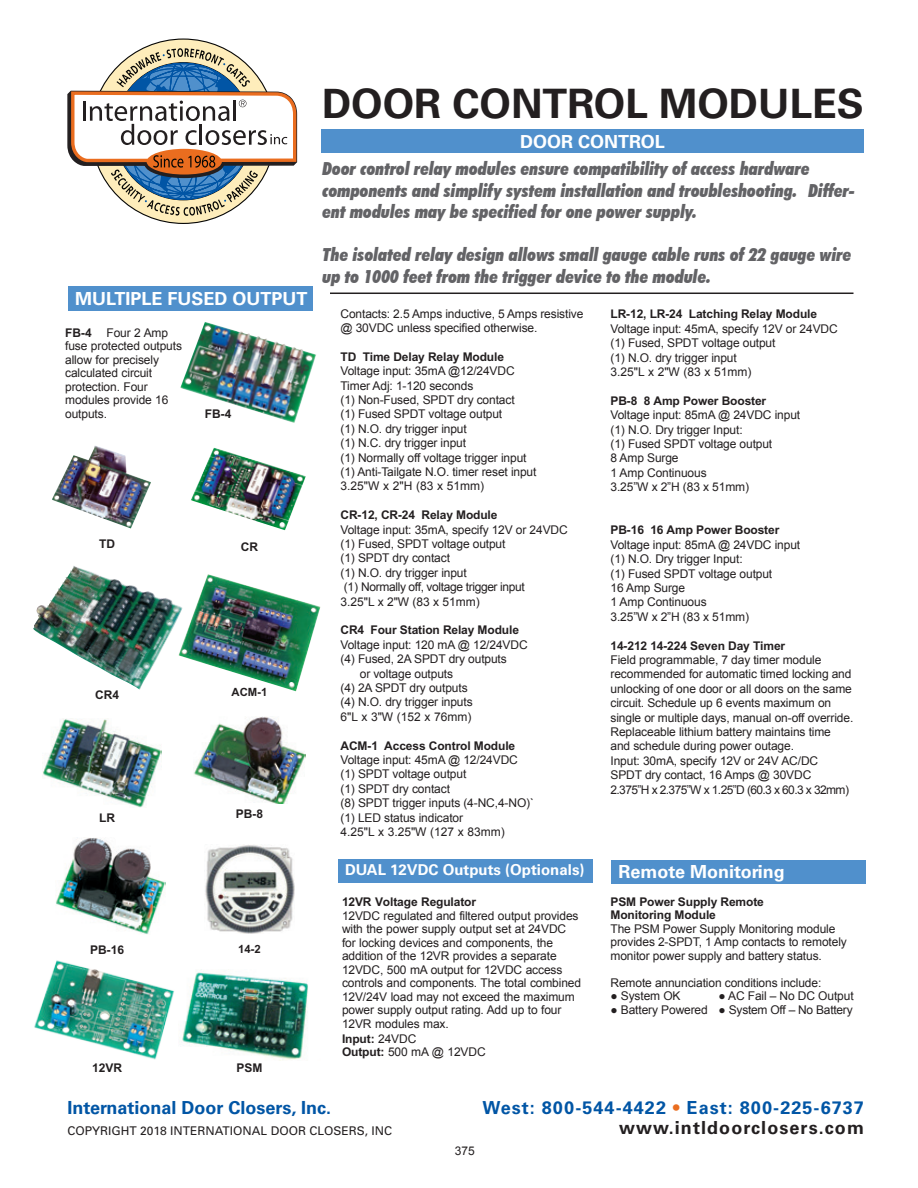
<style>
.page{position:relative;width:918px;height:1188px;background:#fff}
.page>*{position:absolute;margin:0;border:0;box-sizing:border-box;transform-origin:0 0}
.t1{font:700 40.5px "Univers";color:#231f20}
.t2{font:italic 900 condensed 18px/21.6px "Futura BT";color:#636366}
.t3{font:700 18px "Univers";color:#fff}
.t4{font:700 18px "Univers";letter-spacing:.06em;color:#0155a5}
.t5{font:700 18px "Univers";color:#0155a5}
.t6{font:700 18px "Univers";letter-spacing:.06em;color:#231f20}
.t7{font:700 15px "Univers";color:#fff}
.t8{font:12px/13.5px "Arial";letter-spacing:-.01em;color:#231f20}
.t9{font:12px "Arial B";letter-spacing:-.01em;color:#231f20}
.t10{font:12px "Univers";color:#231f20}
.t11{font:12px "Arial";letter-spacing:-.05em;color:#231f20}
.t12{font:12px "Arial";letter-spacing:-.03em;color:#231f20}
.t13{font:11.4px "Arial B";color:#231f20}
.s1{font-family:"Arial B"}
.s2{font-family:"Arial"}
.s3{color:#ea6d1f}
</style>
<div class="page">
<div style="left:92px;top:40px;width:183px;height:183px;background:#feedbb;border-radius:50%"></div>
<svg style="left:67px;top:48px;width:231px;height:168px"></svg>
<div style="left:321px;top:130px;width:543px;height:23px;background:#5090cc"></div>
<img style="left:194px;top:716px;width:112px;height:87px">
<img style="left:43px;top:719px;width:118px;height:89px">
<img style="left:52px;top:445px;width:99px;height:83px">
<img style="left:191px;top:448px;width:115px;height:82px">
<img style="left:56px;top:838px;width:109px;height:96px">
<img style="left:183px;top:574px;width:138px;height:117px">
<img style="left:205px;top:845px;width:90px;height:89px">
<img style="left:33px;top:566px;width:150px;height:124px">
<img style="left:34px;top:960px;width:140px;height:100px">
<img style="left:181px;top:322px;width:135px;height:101px">
<img style="left:179px;top:971px;width:129px;height:89px">
<div style="left:68px;top:287px;width:245px;height:24px;background:#5090cc"></div>
<div style="left:338px;top:860px;width:254px;height:23px;background:#5090cc"></div>
<div style="left:612px;top:860px;width:254px;height:24px;background:#5090cc"></div>
<hr style="left:330px;top:293px;width:524px;height:1px;background:#231f20">
<p class="t1" style="left:322px;top:80px;width:543px">DOOR CONTROL MODULES</p>
<p class="t3" style="left:520px;top:131px;width:146px">DOOR CONTROL</p>
<p class="t3" style="left:75px;top:288px;width:234px">MULTIPLE FUSED OUTPUT</p>
<p class="t8" style="left:65px;top:326px;width:118px"><span class="s1">FB-4</span> Four 2 Amp fuse protected outputs allow for precisely calculated circuit protection. Four modules provide 16 outputs.</p>
<p class="t9" style="left:205px;top:407px;width:28px">FB-4</p>
<p class="t9" style="left:99px;top:537px;width:17px">TD</p>
<p class="t9" style="left:241px;top:540px;width:19px">CR</p>
<p class="t9" style="left:95px;top:688px;width:25px">CR4</p>
<p class="t13" style="left:232px;top:686px;width:37px">ACM-1</p>
<p class="t9" style="left:99px;top:812px;width:17px">LR</p>
<p class="t9" style="left:236px;top:807px;width:29px">PB-8</p>
<p class="t9" style="left:90px;top:943px;width:36px">PB-16</p>
<p class="t13" style="left:238px;top:943px;width:24px">14-2</p>
<p class="t9" style="left:92px;top:1061px;width:32px">12VR</p>
<p class="t9" style="left:237px;top:1061px;width:28px">PSM</p>
<p class="t2" style="left:323px;top:158px;width:534px">Door control relay modules ensure compatibility of access hardware components and simplify system installation and troubleshooting. Differ&shy;ent modules may be specified for one power supply.</p>
<p class="t2" style="left:323px;top:244px;width:530px">The isolated relay design allows small gauge cable runs of 22 gauge wire up to 1000 feet from the trigger device to the module.</p>
<p class="t8" style="left:340px;top:307px;width:244px">Contacts: 2.5 Amps inductive, 5 Amps resistive</p>
<p class="t8" style="left:340px;top:321px;width:198px">@ 30VDC unless specified otherwise.</p>
<p class="t9" style="left:340px;top:350px;width:165px">TD Time Delay Relay Module</p>
<p class="t8" style="left:340px;top:364px;width:176px">Voltage input: 35mA @12/24VDC</p>
<p class="t8" style="left:340px;top:379px;width:134px">Timer Adj: 1-120 seconds</p>
<p class="t8" style="left:340px;top:393px;width:176px">(1) Non-Fused, SPDT dry contact</p>
<p class="t8" style="left:340px;top:408px;width:163px">(1) Fused SPDT voltage output</p>
<p class="t8" style="left:340px;top:422px;width:128px">(1) N.O. dry trigger input</p>
<p class="t8" style="left:340px;top:436px;width:127px">(1) N.C. dry trigger input</p>
<p class="t8" style="left:340px;top:451px;width:188px">(1) Normally off voltage trigger input</p>
<p class="t8" style="left:340px;top:465px;width:198px">(1) Anti-Tailgate N.O. timer reset input</p>
<p class="t8" style="left:340px;top:480px;width:145px">3.25"W x 2"H (83 x 51mm)</p>
<p class="t9" style="left:340px;top:508px;width:159px">CR-12, CR-24 Relay Module</p>
<p class="t8" style="left:340px;top:523px;width:229px">Voltage input: 35mA, specify 12V or 24VDC</p>
<p class="t8" style="left:340px;top:537px;width:167px">(1) Fused, SPDT voltage output</p>
<p class="t8" style="left:340px;top:552px;width:111px">(1) SPDT dry contact</p>
<p class="t8" style="left:340px;top:566px;width:128px">(1) N.O. dry trigger input</p>
<p class="t12" style="left:344px;top:579px;width:183px">(1) Normally off, voltage trigger input</p>
<p class="t8" style="left:340px;top:595px;width:141px">3.25"L x 2"W (83 x 51mm)</p>
<p class="t9" style="left:340px;top:624px;width:180px">CR4 Four Station Relay Module</p>
<p class="t8" style="left:340px;top:638px;width:189px">Voltage input: 120 mA @ 12/24VDC</p>
<p class="t8" style="left:340px;top:652px;width:168px">(4) Fused, 2A SPDT dry outputs</p>
<p class="t8" style="left:360px;top:667px;width:95px">or voltage outputs</p>
<p class="t8" style="left:340px;top:681px;width:129px">(4) 2A SPDT dry outputs</p>
<p class="t8" style="left:340px;top:696px;width:134px">(4) N.O. dry trigger inputs</p>
<p class="t8" style="left:340px;top:710px;width:133px">6"L x 3"W (152 x 76mm)</p>
<p class="t9" style="left:340px;top:739px;width:176px">ACM-1 Access Control Module</p>
<p class="t8" style="left:340px;top:753px;width:179px">Voltage input: 45mA @ 12/24VDC</p>
<p class="t8" style="left:340px;top:768px;width:127px">(1) SPDT voltage output</p>
<p class="t8" style="left:340px;top:782px;width:111px">(1) SPDT dry contact</p>
<p class="t8" style="left:340px;top:796px;width:195px">(8) SPDT trigger inputs (4-NC,4-NO)`</p>
<p class="t8" style="left:340px;top:811px;width:124px">(1) LED status indicator</p>
<p class="t8" style="left:340px;top:825px;width:166px">4.25"L x 3.25"W (127 x 83mm)</p>
<p class="t9" style="left:610px;top:308px;width:208px">LR-12, LR-24 Latching Relay Module</p>
<p class="t8" style="left:610px;top:322px;width:229px">Voltage input: 45mA, specify 12V or 24VDC</p>
<p class="t8" style="left:610px;top:336px;width:167px">(1) Fused, SPDT voltage output</p>
<p class="t8" style="left:610px;top:351px;width:128px">(1) N.O. dry trigger input</p>
<p class="t8" style="left:610px;top:365px;width:143px">3.25"L x 2"W (83 x 51mm)</p>
<p class="t9" style="left:610px;top:394px;width:157px">PB-8 8 Amp Power Booster</p>
<p class="t8" style="left:610px;top:408px;width:191px">Voltage input: 85mA @ 24VDC input</p>
<p class="t8" style="left:610px;top:423px;width:134px">(1) N.O. Dry trigger Input:</p>
<p class="t8" style="left:610px;top:437px;width:163px">(1) Fused SPDT voltage output</p>
<p class="t8" style="left:610px;top:452px;width:70px">8 Amp Surge</p>
<p class="t8" style="left:610px;top:466px;width:98px">1 Amp Continuous</p>
<p class="t8" style="left:610px;top:480px;width:140px">3.25”W x 2”H (83 x 51mm)</p>
<p class="t9" style="left:610px;top:524px;width:170px">PB-16 16 Amp Power Booster</p>
<p class="t8" style="left:610px;top:538px;width:191px">Voltage input: 85mA @ 24VDC input</p>
<p class="t8" style="left:610px;top:552px;width:134px">(1) N.O. Dry trigger Input:</p>
<p class="t8" style="left:610px;top:567px;width:163px">(1) Fused SPDT voltage output</p>
<p class="t8" style="left:610px;top:581px;width:76px">16 Amp Surge</p>
<p class="t8" style="left:610px;top:596px;width:98px">1 Amp Continuous</p>
<p class="t8" style="left:610px;top:610px;width:140px">3.25”W x 2”H (83 x 51mm)</p>
<p class="t9" style="left:610px;top:639px;width:176px">14-212 14-224 Seven Day Timer</p>
<p class="t8" style="left:610px;top:653px;width:244px;line-height:14.4px">Field programmable, 7 day timer module recommended for automatic timed locking and unlocking of one door or all doors on the same circuit. Schedule up 6 events maximum on single or multiple days, manual on-off override.<br>Replaceable lithium battery maintains time and schedule during power outage.</p>
<p class="t8" style="left:610px;top:754px;width:209px">Input: 30mA, specify 12V or 24V AC/DC</p>
<p class="t8" style="left:610px;top:768px;width:202px">SPDT dry contact, 16 Amps @ 30VDC</p>
<p class="t11" style="left:610px;top:781px;width:240px">2.375”H x 2.375”W x 1.25”D (60.3 x 60.3 x 32mm)</p>
<p class="t7" style="left:345px;top:861px;width:241px">DUAL 12VDC Outputs (Optionals)</p>
<p class="t3" style="left:618px;top:862px;width:168px">Remote Monitoring</p>
<p class="t9" style="left:342px;top:895px;width:136px">12VR Voltage Regulator</p>
<p class="t8" style="left:342px;top:909px;width:241px">12VDC regulated and filtered output provides with the power supply output set at 24VDC for locking devices and components, the addition of the 12VR provides a separate 12VDC, 500 mA output for 12VDC access controls and components. The total combined 12V/24V load may not exceed the maximum power supply output rating. Add up to four 12VR modules max.</p>
<p class="t9" style="left:342px;top:1032px;width:76px">Input: <span class="s2">24VDC</span></p>
<p class="t8" style="left:342px;top:1045px;width:145px"><span class="s1">Output:</span> 500 mA @ 12VDC</p>
<p class="t9" style="left:610px;top:895px;width:155px">PSM Power Supply Remote</p>
<p class="t9" style="left:610px;top:908px;width:107px">Monitoring Module</p>
<p class="t8" style="left:610px;top:922px;width:238px">The PSM Power Supply Monitoring module provides 2-SPDT, 1 Amp contacts to remotely monitor power supply and battery status.</p>
<p class="t8" style="left:610px;top:976px;width:212px">Remote annunciation conditions include:</p>
<p class="t8" style="left:610px;top:989px;width:72px">● System OK</p>
<p class="t8" style="left:718px;top:989px;width:137px">● AC Fail – No DC Output</p>
<p class="t8" style="left:610px;top:1003px;width:244px">● Battery Powered ● System Off – No Battery</p>
<h2 class="t5" style="left:68px;top:1097px;width:265px">International Door Closers, Inc.</h2>
<h2 class="t4" style="left:482px;top:1098px;width:383px">West: 800-544-4422 <span class="s3">•</span> East: 800-225-6737</h2>
<p class="t10" style="left:68px;top:1123px;width:326px">COPYRIGHT 2018 INTERNATIONAL DOOR CLOSERS, INC</p>
<p class="t6" style="left:619px;top:1117px;width:246px">www.intldoorclosers.com</p>
<p class="t8" style="left:455px;top:1144px;width:22px">375</p>
</div>
